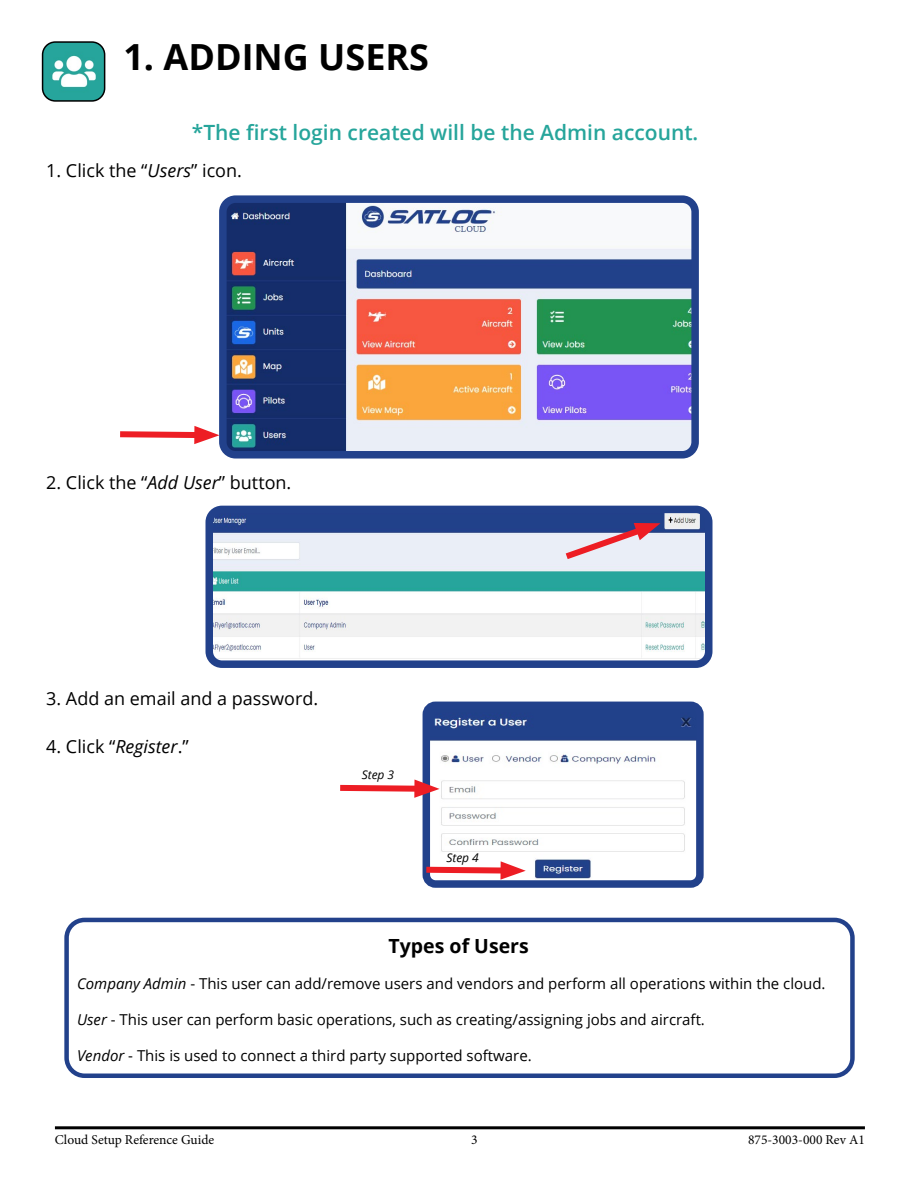
<style>
.page{position:relative;width:918px;height:1188px;background:#fff}
.page>*{position:absolute;margin:0;border:0;box-sizing:border-box;transform-origin:0 0}
.t1{font:700 36px "Open Sans";color:#000}
.t2{font:600 21px "Open Sans";color:#26a59b}
.t3{font:700 19.5px "Open Sans";color:#000}
.t4{font:18px "Open Sans";color:#000}
.t5{font:15px "Open Sans";color:#000}
.t6{font:13.5px "Minion Pro";color:#000}
.t7{font:italic 12px "Open Sans";color:#000}
.s1{font-style:italic}
</style>
<div class="page">
<img style="left:214px;top:515px;width:489px;height:144px">
<div style="left:205px;top:506px;width:507px;height:162px;border:8px solid #22418b;border-radius:13px"></div>
<img style="left:432px;top:711px;width:263px;height:168px">
<div style="left:423px;top:702px;width:281px;height:186px;border:8px solid #22418b;border-radius:9px"></div>
<img style="left:228px;top:204px;width:462px;height:246px">
<div style="left:219px;top:195px;width:480px;height:264px;border:8px solid #22418b;border-radius:13px"></div>
<div style="left:64px;top:918px;width:791px;height:160px;border:4px solid #22418b;border-radius:18px"></div>
<hr style="left:55px;top:1126px;width:810px;height:3px;background:#000">
<svg style="left:120px;top:426px;width:100px;height:18px"></svg>
<svg style="left:559px;top:521px;width:101px;height:43px;background:#bda6bd"></svg>
<svg style="left:340px;top:780px;width:100px;height:18px"></svg>
<svg style="left:422px;top:861px;width:104px;height:19px"></svg>
<img style="left:43px;top:42px;width:62px;height:59px">
<div style="left:42px;top:41px;width:63px;height:61px;border:2px solid #000;border-radius:13px"></div>
<h1 class="t1" style="left:123px;top:32px;width:307px">1. ADDING USERS</h1>
<h2 class="t2" style="left:192px;top:118px;width:508px">*The first login created will be the Admin account.</h2>
<p class="t4" style="left:46px;top:158px;width:197px">1. Click the “<span class="s1">Users</span>” icon.</p>
<p class="t4" style="left:46px;top:470px;width:247px">2. Click the “<span class="s1">Add User</span>” button.</p>
<p class="t4" style="left:46px;top:686px;width:273px">3. Add an email and a password.</p>
<p class="t4" style="left:46px;top:734px;width:144px">4. Click “<span class="s1">Register</span>.”</p>
<p class="t7" style="left:362px;top:767px;width:34px">Step 3</p>
<p class="t7" style="left:446px;top:850px;width:34px">Step 4</p>
<h3 class="t3" style="left:389px;top:932px;width:142px">Types of Users</h3>
<p class="t5" style="left:77px;top:973px;width:750px"><span class="s1">Company Admin</span> - This user can add/remove users and vendors and perform all operations within the cloud.</p>
<p class="t5" style="left:77px;top:1009px;width:629px"><span class="s1">User</span> - This user can perform basic operations, such as creating/assigning jobs and aircraft.</p>
<p class="t5" style="left:77px;top:1045px;width:456px"><span class="s1">Vendor</span> - This is used to connect a third party supported software.</p>
<p class="t6" style="left:55px;top:1131px;width:161px">Cloud Setup Reference Guide</p>
<p class="t6" style="left:471px;top:1131px;width:8px">3</p>
<p class="t6" style="left:748px;top:1131px;width:118px">875-3003-000 Rev A1</p>
</div>
